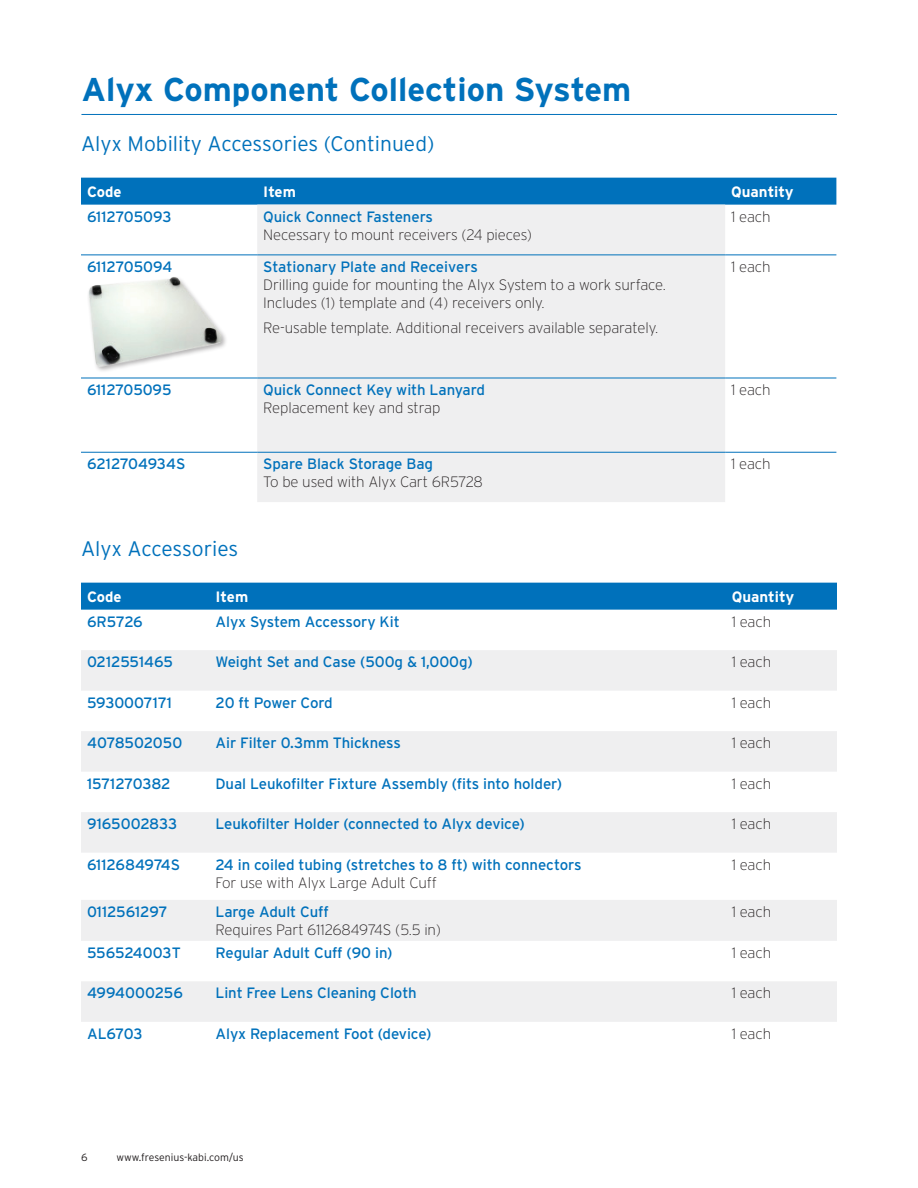
<style>
.page{position:relative;width:918px;height:1188px;background:#fff}
.page>*{position:absolute;margin:0;border:0;box-sizing:border-box;transform-origin:0 0}
.Headers{font:700 33px "Interstate";color:#0071bb}
._14pt_subheads_NO_rule{font:300 21px "Interstate";color:#0071bb}
.Body{font:15px/18px "Interstate";letter-spacing:-.005em;color:#0071bb}
.Body-2{font:200 15px/18px "Interstate";letter-spacing:-.005em;color:#231f20}
.Table_Label{font:15px "Interstate";letter-spacing:-.005em;color:#0071bb}
.Table_Label-2{font:200 15px/18px "Interstate";letter-spacing:-.005em;color:#231f20}
.Table_Header_White{font:700 15px "Interstate";color:#fff}
.Body-3{font:15px "Interstate";letter-spacing:-.025em;color:#0071bb}
.Body_Bold_Blue{font:15px "Interstate";color:#0071bb}
.t1{font:300 10.5px "Interstate";color:#231f20}
.s1{font-weight:400;color:#0071bb}
.s2{font-weight:200;color:#231f20}
</style>
<div class="page">
<hr style="left:81px;top:114px;width:756px;height:1px;background:#0071bb">
<div style="left:81px;top:178px;width:755px;height:27px;background:#0071bb"></div>
<div style="left:257px;top:205px;width:468px;height:297px;background:#efeff0"></div>
<hr style="left:81px;top:255px;width:176px;height:1px;background:#0071bb">
<hr style="left:257px;top:255px;width:468px;height:1px;background:#0071bb">
<hr style="left:81px;top:378px;width:176px;height:1px;background:#0071bb">
<hr style="left:257px;top:378px;width:468px;height:1px;background:#0071bb">
<hr style="left:81px;top:452px;width:176px;height:1px;background:#0071bb">
<hr style="left:257px;top:452px;width:468px;height:1px;background:#0071bb">
<hr style="left:725px;top:255px;width:111px;height:1px;background:#0071bb">
<hr style="left:725px;top:378px;width:111px;height:1px;background:#0071bb">
<hr style="left:725px;top:452px;width:111px;height:1px;background:#0071bb">
<div style="left:81px;top:583px;width:756px;height:27px;background:#0071bb"></div>
<svg style="left:81px;top:650px;width:756px;height:372px;fill:#efeff0"></svg>
<div style="left:87px;top:276px;width:141px;height:97px;background:#231f20;opacity:.35"></div>
<img style="left:89px;top:276px;width:132px;height:95px">
<p class="Headers" style="left:81px;top:71px;width:551px">Alyx Component Collection System</p>
<p class="_14pt_subheads_NO_rule" style="left:81px;top:132px;width:355px">Alyx Mobility Accessories (Continued)</p>
<p class="Table_Header_White" style="left:87px;top:183px;width:36px">Code</p>
<p class="Table_Header_White" style="left:263px;top:183px;width:34px">Item</p>
<p class="Table_Header_White" style="left:731px;top:183px;width:64px">Quantity</p>
<p class="Table_Label" style="left:87px;top:208px;width:86px">6112705093</p>
<p class="Body-2" style="left:263px;top:207px;width:270px"><span class="s1">Quick Connect Fasteners<br></span>Necessary to mount receivers (24 pieces)</p>
<p class="Body-2" style="left:731px;top:207px;width:41px">1 each</p>
<p class="Body_Bold_Blue" style="left:87px;top:258px;width:87px">6112705094</p>
<p class="Table_Label-2" style="left:263px;top:258px;width:404px"><span class="s1">Stationary Plate and Receivers<br></span>Drilling guide for mounting the Alyx System to a work surface.<br>Includes (1) template and (4) receivers only.</p>
<p class="Body-2" style="left:263px;top:318px;width:396px">Re-usable template. Additional receivers available separately.</p>
<p class="Body-2" style="left:731px;top:258px;width:41px">1 each</p>
<p class="Body" style="left:87px;top:381px;width:86px">6112705095</p>
<p class="Body" style="left:263px;top:381px;width:223px">Quick Connect Key with Lanyard<br><span class="s2">Replacement key and strap</span></p>
<p class="Body-2" style="left:731px;top:381px;width:41px">1 each</p>
<p class="Table_Label" style="left:87px;top:456px;width:100px">6212704934S</p>
<p class="Body-2" style="left:263px;top:455px;width:221px"><span class="s1">Spare Black Storage Bag<br></span>To be used with Alyx Cart 6R5728</p>
<p class="Body-2" style="left:731px;top:455px;width:41px">1 each</p>
<p class="_14pt_subheads_NO_rule" style="left:81px;top:537px;width:159px">Alyx Accessories</p>
<p class="Table_Header_White" style="left:87px;top:588px;width:36px">Code</p>
<p class="Table_Header_White" style="left:216px;top:588px;width:34px">Item</p>
<p class="Table_Header_White" style="left:732px;top:588px;width:64px">Quantity</p>
<p class="Table_Label" style="left:87px;top:613px;width:57px">6R5726</p>
<p class="Body" style="left:216px;top:612px;width:186px">Alyx System Accessory Kit</p>
<p class="Body-2" style="left:732px;top:612px;width:41px">1 each</p>
<p class="Table_Label" style="left:87px;top:653px;width:88px">0212551465</p>
<p class="Body" style="left:216px;top:653px;width:259px">Weight Set and Case (500g &amp; 1,000g)</p>
<p class="Body-2" style="left:732px;top:653px;width:41px">1 each</p>
<p class="Table_Label" style="left:87px;top:694px;width:87px">5930007171</p>
<p class="Body-3" style="left:216px;top:694px;width:119px">20 ft Power Cord</p>
<p class="Body-2" style="left:732px;top:693px;width:41px">1 each</p>
<p class="Table_Label" style="left:87px;top:734px;width:97px">4078502050</p>
<p class="Body" style="left:216px;top:734px;width:187px">Air Filter 0.3mm Thickness</p>
<p class="Body-2" style="left:732px;top:734px;width:41px">1 each</p>
<p class="Table_Label" style="left:87px;top:775px;width:85px">1571270382</p>
<p class="Body" style="left:216px;top:774px;width:348px">Dual Leukofilter Fixture Assembly (fits into holder)</p>
<p class="Body-2" style="left:732px;top:774px;width:41px">1 each</p>
<p class="Table_Label" style="left:87px;top:815px;width:92px">9165002833</p>
<p class="Body" style="left:216px;top:815px;width:311px">Leukofilter Holder (connected to Alyx device)</p>
<p class="Body-2" style="left:732px;top:815px;width:41px">1 each</p>
<p class="Table_Label" style="left:87px;top:856px;width:95px">6112684974S</p>
<p class="Body" style="left:216px;top:855px;width:368px">24 in coiled tubing (stretches to 8 ft) with connectors<br><span class="s2">For use with Alyx Large Adult Cuff</span></p>
<p class="Body-2" style="left:732px;top:855px;width:41px">1 each</p>
<p class="Table_Label" style="left:87px;top:903px;width:82px">0112561297</p>
<p class="Body-2" style="left:216px;top:903px;width:227px"><span class="s1">Large Adult Cuff<br></span>Requires Part 6112684974S (5.5 in)</p>
<p class="Body-2" style="left:732px;top:903px;width:41px">1 each</p>
<p class="Table_Label" style="left:87px;top:944px;width:95px">556524003T</p>
<p class="Body" style="left:216px;top:943px;width:178px">Regular Adult Cuff (90 in)</p>
<p class="Body-2" style="left:732px;top:944px;width:41px">1 each</p>
<p class="Table_Label" style="left:87px;top:985px;width:97px">4994000256</p>
<p class="Body" style="left:216px;top:984px;width:203px">Lint Free Lens Cleaning Cloth</p>
<p class="Body-2" style="left:732px;top:984px;width:41px">1 each</p>
<p class="Table_Label" style="left:87px;top:1025px;width:57px">AL6703</p>
<p class="Body" style="left:216px;top:1024px;width:217px">Alyx Replacement Foot (device)</p>
<p class="Body-2" style="left:732px;top:1025px;width:41px">1 each</p>
<p class="t1" style="left:81px;top:1151px;width:8px">6</p>
<p class="t1" style="left:117px;top:1151px;width:128px">www.fresenius-kabi.com/us</p>
</div>
